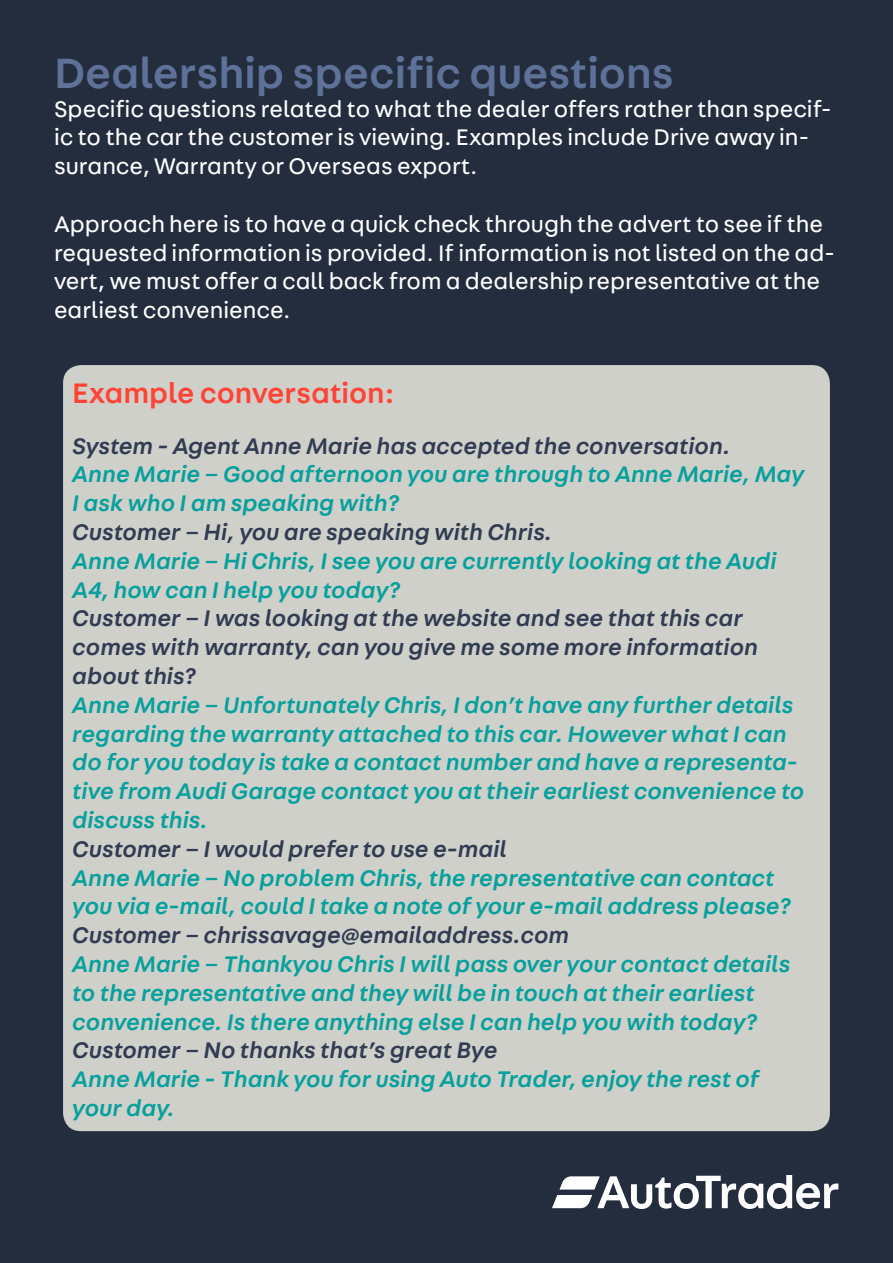
<style>
.page{position:relative;width:893px;height:1263px;background:#242d3d}
.page>*{position:absolute;margin:0;border:0;box-sizing:border-box;transform-origin:0 0}
.t1{font:500 45px "AT Fabriga";color:#5d7199}
.t2{font:500 30px "AT Fabriga";color:#ff4436}
.t3{font:italic 500 24px/28.8px "AT Fabriga";color:#06a09d}
.t4{font:24px/28.8px "AT Fabriga";color:#fff}
.t5{font:italic 500 24px/28.8px "AT Fabriga";color:#313c53}
</style>
<div class="page">
<svg style="left:552px;top:1175px;width:286px;height:34px"></svg>
<div style="left:63px;top:365px;width:767px;height:766px;background:#d0d0cb;border-radius:18px"></div>
<p class="t1" style="left:54px;top:42px;width:621px">Dealership specific questions</p>
<p class="t4" style="left:54px;top:93px;width:779px">Specific questions related to what the dealer offers rather than specif&shy;ic to the car the customer is viewing. Examples include Drive away in&shy;surance, Warranty or Overseas export.</p>
<p class="t4" style="left:54px;top:208px;width:782px">Approach here is to have a quick check through the advert to see if the requested information is provided. If information is not listed on the ad&shy;vert, we must offer a call back from a dealership representative at the earliest convenience.</p>
<p class="t2" style="left:72px;top:373px;width:324px">Example conversation:</p>
<p class="t5" style="left:72px;top:430px;width:660px">System - Agent Anne Marie has accepted the conversation.</p>
<p class="t3" style="left:72px;top:459px;width:733px">Anne Marie – Good afternoon you are through to Anne Marie, May<br>I ask who I am speaking with?</p>
<p class="t5" style="left:72px;top:516px;width:482px">Customer – Hi, you are speaking with Chris.</p>
<p class="t3" style="left:72px;top:545px;width:706px">Anne Marie – Hi Chris, I see you are currently looking at the Audi<br>A4, how can I help you today?</p>
<p class="t5" style="left:72px;top:603px;width:687px">Customer – I was looking at the website and see that this car comes with warranty, can you give me some more information about this?</p>
<p class="t3" style="left:72px;top:689px;width:733px">Anne Marie – Unfortunately Chris, I don’t have any further details regarding the warranty attached to this car. However what I can do for you today is take a contact number and have a representa&shy;tive from Audi Garage contact you at their earliest convenience to discuss this.</p>
<p class="t5" style="left:72px;top:833px;width:436px">Customer – I would prefer to use e-mail</p>
<p class="t3" style="left:72px;top:862px;width:720px">Anne Marie – No problem Chris, the representative can contact you via e-mail, could I take a note of your e-mail address please?</p>
<p class="t5" style="left:72px;top:920px;width:498px">Customer – chrissavage@emailaddress.com</p>
<p class="t3" style="left:72px;top:948px;width:720px">Anne Marie – Thankyou Chris I will pass over your contact details to the representative and they will be in touch at their earliest convenience. Is there anything else I can help you with today?</p>
<p class="t5" style="left:72px;top:1035px;width:427px">Customer – No thanks that’s great Bye</p>
<p class="t3" style="left:72px;top:1064px;width:688px">Anne Marie - Thank you for using Auto Trader, enjoy the rest of your day.</p>
</div>
